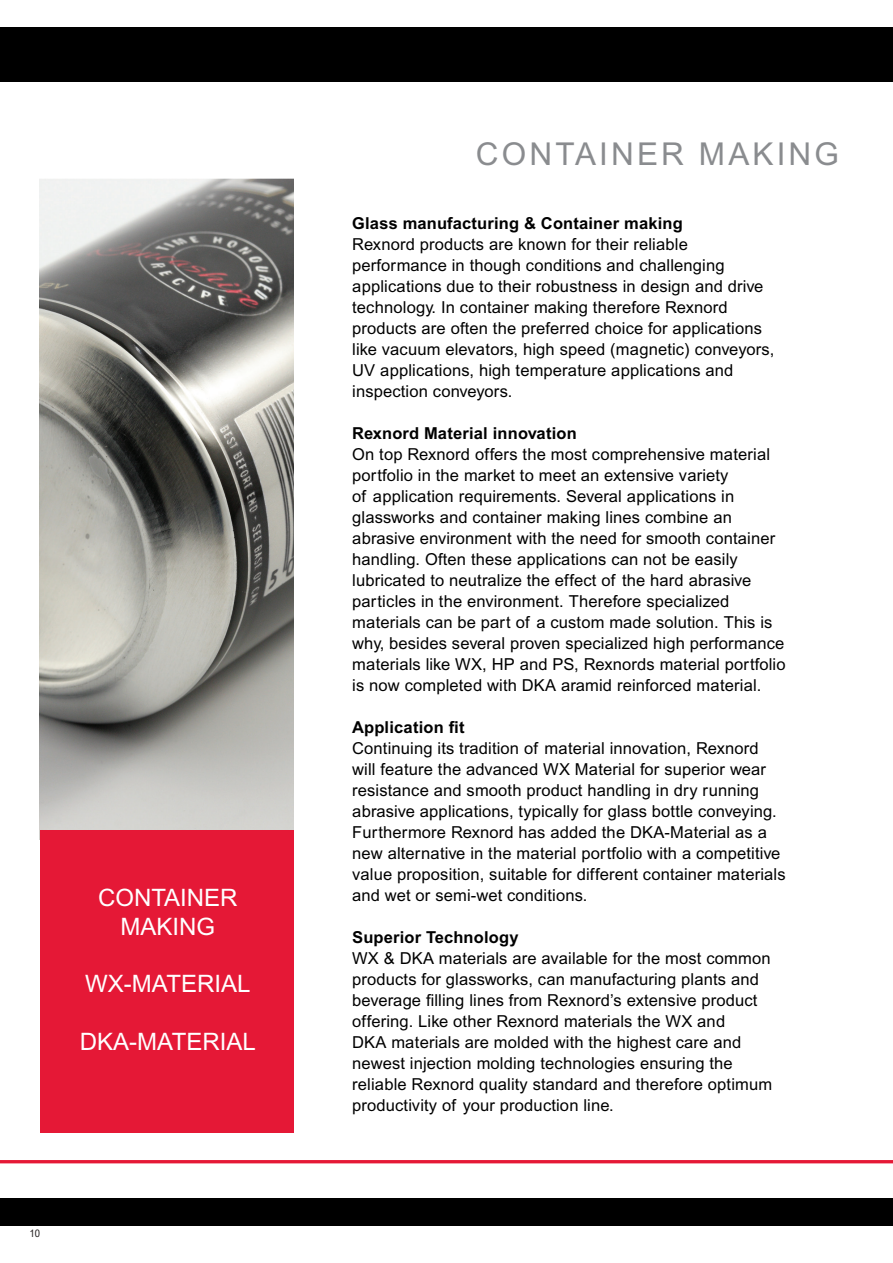
<style>
.page{position:relative;width:893px;height:1263px;background:#fff}
.page>*{position:absolute;margin:0;border:0;box-sizing:border-box;transform-origin:0 0}
.t1{font:31.5px "Arial";color:#8a8c8f}
.t2{font:24px/28.8px "Arial";color:#fff;text-align:center}
.t3{font:16.5px/21px "Arial";letter-spacing:.01em;color:#000}
.t4{font:700 16.5px "Arial";letter-spacing:.01em;color:#000}
.t5{font:condensed 10.5px "Arial";color:#231f20}
</style>
<div class="page">
<img style="left:40px;top:178px;width:253px;height:652px">
<div style="left:40px;top:830px;width:254px;height:302px;background:#e51836"></div>
<div style="left:0;top:27px;width:893px;height:54px;background:#000"></div>
<div style="left:0;top:1198px;width:893px;height:27px;background:#000"></div>
<hr style="left:0;top:1160px;width:893px;height:3px;background:#e51836">
<h2 class="t2" style="left:98px;top:883px;width:141px">CONTAINER<br>MAKING</h2>
<h2 class="t2" style="left:85px;top:969px;width:167px">WX-MATERIAL</h2>
<h2 class="t2" style="left:80px;top:1027px;width:177px">DKA-MATERIAL</h2>
<p class="t5" style="left:30px;top:1227px;width:12px">10</p>
<h1 class="t1" style="left:476px;top:135px;width:24px">container</h1>
<h1 class="t1" style="left:699px;top:135px;width:24px">making</h1>
<p class="t4" style="left:352px;top:214px;width:332px">Glass manufacturing &amp; Container making</p>
<p class="t3" style="left:352px;top:234px;width:424px">Rexnord products are known for their reliable performance in though conditions and challenging applications due to their robustness in design and drive technology. In container making therefore Rexnord products are often the preferred choice for applications like vacuum elevators, high speed (magnetic) conveyors, UV applications, high temperature applications and inspection conveyors.</p>
<p class="t4" style="left:352px;top:424px;width:226px">Rexnord Material innovation</p>
<p class="t3" style="left:352px;top:444px;width:435px">On top Rexnord offers the most comprehensive material portfolio in the market to meet an extensive variety<br>of application requirements. Several applications in glassworks and container making lines combine an abrasive environment with the need for smooth container handling. Often these applications can not be easily lubricated to neutralize the effect of the hard abrasive particles in the environment. Therefore specialized materials can be part of a custom made solution. This is why, besides several proven specialized high performance materials like WX, HP and PS, Rexnords material portfolio is now completed with DKA aramid reinforced material.</p>
<p class="t4" style="left:352px;top:718px;width:114px">Application fit</p>
<p class="t3" style="left:352px;top:738px;width:435px">Continuing its tradition of material innovation, Rexnord will feature the advanced WX Material for superior wear resistance and smooth product handling in dry running abrasive applications, typically for glass bottle conveying.<br>Furthermore Rexnord has added the DKA-Material as a new alternative in the material portfolio with a competitive value proposition, suitable for different container materials and wet or semi-wet conditions.</p>
<p class="t4" style="left:352px;top:928px;width:168px">Superior Technology</p>
<p class="t3" style="left:352px;top:948px;width:421px">WX &amp; DKA materials are available for the most common products for glassworks, can manufacturing plants and beverage filling lines from Rexnord’s extensive product offering. Like other Rexnord materials the WX and<br>DKA materials are molded with the highest care and newest injection molding technologies ensuring the reliable Rexnord quality standard and therefore optimum productivity of your production line.</p>
</div>
